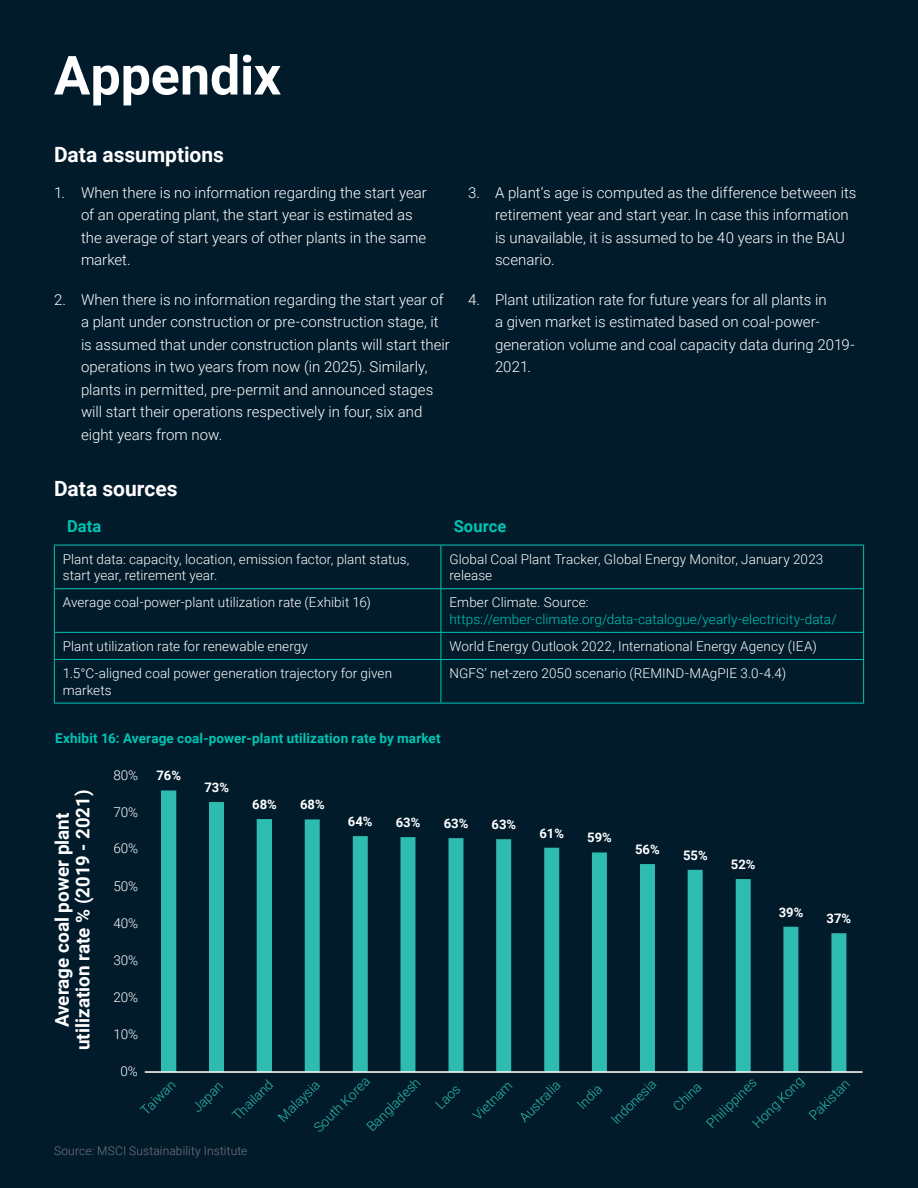
<style>
.page{position:relative;width:918px;height:1188px;background:#011b2b}
.page>*{position:absolute;margin:0;border:0;box-sizing:border-box;transform-origin:0 0}
.Main_Page_Title{font:700 54px "Roboto";letter-spacing:-.005em;color:#fff}
.Inner_Sub_Title{font:700 21px "Roboto";color:#fff}
.t1{font:700 18.9px/20.7px "Roboto";color:#fff;text-align:center}
.Footnote{font:700 16.5px "Roboto";letter-spacing:.005em;color:#00c4b3}
.t2{font:300 15px/22.5px "Roboto";color:#fff}
.Footnote-2{font:300 13.5px/16.5px "Roboto";letter-spacing:.005em;color:#fff}
.t3{font:300 13.5px "Roboto";color:#2dbcaf}
.Footnote-3{font:300 13.5px "Roboto";letter-spacing:.005em;color:#00c4b3}
.Chart_Title{font:700 13.5px "Roboto";letter-spacing:.01em;color:#00c4b3}
.t4{font:700 13.05px "Roboto";color:#fff}
.Footnote-4{font:300 12px "Roboto";letter-spacing:.01em;color:#73787c}
</style>
<div class="page">
<svg style="left:161px;top:790px;width:685px;height:281px"></svg>
<hr style="left:145px;top:1071px;width:718px;height:2px;background:#fff">
<hr style="left:54px;top:545px;width:387px;height:1px;background:#00c4b3">
<hr style="left:54px;top:545px;width:1px;height:43px;background:#00c4b3">
<hr style="left:441px;top:545px;width:423px;height:1px;background:#00c4b3">
<hr style="left:441px;top:545px;width:1px;height:43px;background:#00c4b3">
<hr style="left:863px;top:545px;width:1px;height:43px;background:#00c4b3">
<hr style="left:54px;top:588px;width:387px;height:1px;background:#00c4b3">
<hr style="left:54px;top:589px;width:1px;height:43px;background:#00c4b3">
<hr style="left:441px;top:588px;width:423px;height:1px;background:#00c4b3">
<hr style="left:441px;top:589px;width:1px;height:43px;background:#00c4b3">
<hr style="left:863px;top:589px;width:1px;height:43px;background:#00c4b3">
<hr style="left:54px;top:632px;width:387px;height:1px;background:#00c4b3">
<svg style="left:54px;top:633px;width:1px;height:26px"></svg>
<hr style="left:441px;top:632px;width:423px;height:1px;background:#00c4b3">
<svg style="left:441px;top:633px;width:1px;height:26px"></svg>
<svg style="left:863px;top:633px;width:1px;height:26px"></svg>
<hr style="left:54px;top:659px;width:387px;height:1px;background:#00c4b3">
<hr style="left:54px;top:660px;width:1px;height:43px;background:#00c4b3">
<hr style="left:441px;top:659px;width:423px;height:1px;background:#00c4b3">
<hr style="left:441px;top:660px;width:1px;height:43px;background:#00c4b3">
<hr style="left:863px;top:660px;width:1px;height:43px;background:#00c4b3">
<hr style="left:54px;top:703px;width:387px;height:1px;background:#00c4b3">
<hr style="left:441px;top:703px;width:423px;height:1px;background:#00c4b3">
<p class="Main_Page_Title" style="left:54px;top:37px;width:229px">Appendix</p>
<p class="Inner_Sub_Title" style="left:54px;top:140px;width:172px">Data assumptions</p>
<p class="t2" style="left:81px;top:181px;width:347px;text-indent:-27px">1. When there is no information regarding the start year of an operating plant, the start year is estimated as the average of start years of other plants in the same market.</p>
<p class="t2" style="left:81px;top:288px;width:370px;text-indent:-27px">2. When there is no information regarding the start year of a plant under construction or pre-construction stage, it is assumed that under construction plants will start their operations in two years from now (in 2025). Similarly, plants in permitted, pre-permit and announced stages will start their operations respectively in four, six and eight years from now.</p>
<p class="Inner_Sub_Title" style="left:54px;top:474px;width:125px">Data sources</p>
<p class="t2" style="left:495px;top:181px;width:363px;text-indent:-27px">3. A plant’s age is computed as the difference between its retirement year and start year. In case this information is unavailable, it is assumed to be 40 years in the BAU scenario.</p>
<p class="t2" style="left:495px;top:288px;width:361px;text-indent:-27px">4. Plant utilization rate for future years for all plants in<br>a given market is estimated based on coal-power&shy;generation volume and coal capacity data during 2019- 2021.</p>
<p class="Footnote" style="left:67px;top:515px;width:36px">Data</p>
<p class="Footnote" style="left:454px;top:515px;width:54px">Source</p>
<p class="Footnote-2" style="left:63px;top:550px;width:348px">Plant data: capacity, location, emission factor, plant status, start year, retirement year.</p>
<p class="Footnote-2" style="left:449px;top:550px;width:376px">Global Coal Plant Tracker, Global Energy Monitor, January 2023 release</p>
<p class="Footnote-2" style="left:63px;top:594px;width:310px">Average coal-power-plant utilization rate (Exhibit 16)</p>
<p class="Footnote-2" style="left:449px;top:594px;width:141px">Ember Climate. Source:</p>
<p class="Footnote-3" style="left:449px;top:610px;width:389px">https://ember-climate.org/data-catalogue/yearly-electricity-data/</p>
<p class="Footnote-2" style="left:63px;top:637px;width:247px">Plant utilization rate for renewable energy</p>
<p class="Footnote-2" style="left:449px;top:637px;width:369px">World Energy Outlook 2022, International Energy Agency (IEA)</p>
<p class="Footnote-2" style="left:63px;top:665px;width:331px">1.5°C-aligned coal power generation trajectory for given markets</p>
<p class="Footnote-2" style="left:449px;top:665px;width:338px">NGFS’ net-zero 2050 scenario (REMIND-MAgPIE 3.0-4.4)</p>
<p class="Chart_Title" style="left:55px;top:729px;width:387px">Exhibit 16: Average coal-power-plant utilization rate by market</p>
<p class="t1" style="left:51px;top:1050px;width:262px;rotate:-90deg">Average coal power plant utilization rate % (2019 - 2021)</p>
<p class="Footnote-2" style="left:113px;top:766px;width:26px">80%</p>
<p class="Footnote-2" style="left:113px;top:803px;width:26px">70%</p>
<p class="Footnote-2" style="left:113px;top:840px;width:26px">60%</p>
<p class="Footnote-2" style="left:113px;top:877px;width:26px">50%</p>
<p class="Footnote-2" style="left:113px;top:914px;width:26px">40%</p>
<p class="Footnote-2" style="left:113px;top:951px;width:26px">30%</p>
<p class="Footnote-2" style="left:113px;top:988px;width:26px">20%</p>
<p class="Footnote-2" style="left:113px;top:1025px;width:26px">10%</p>
<p class="t4" style="left:157px;top:767px;width:26px">76%</p>
<p class="t4" style="left:204px;top:778px;width:26px">73%</p>
<p class="t4" style="left:252px;top:795px;width:26px">68%</p>
<p class="t4" style="left:300px;top:796px;width:26px">68%</p>
<p class="t4" style="left:348px;top:812px;width:26px">64%</p>
<p class="t4" style="left:396px;top:813px;width:26px">63%</p>
<p class="t4" style="left:444px;top:814px;width:26px">63%</p>
<p class="t4" style="left:492px;top:815px;width:26px">63%</p>
<p class="t4" style="left:539px;top:824px;width:26px">61%</p>
<p class="t4" style="left:587px;top:829px;width:26px">59%</p>
<p class="t4" style="left:635px;top:840px;width:26px">56%</p>
<p class="t4" style="left:683px;top:846px;width:26px">55%</p>
<p class="t4" style="left:731px;top:855px;width:26px">52%</p>
<p class="t4" style="left:779px;top:903px;width:26px">39%</p>
<p class="t4" style="left:827px;top:909px;width:26px">37%</p>
<p class="Footnote-2" style="left:120px;top:1062px;width:19px">0%</p>
<p class="t3" style="left:362px;top:1122px;width:71px;rotate:-45deg">Bangladesh</p>
<p class="t3" style="left:431px;top:1100px;width:30px;rotate:-45deg">Laos</p>
<p class="t3" style="left:468px;top:1111px;width:51px;rotate:-45deg">Vietnam</p>
<p class="t3" style="left:515px;top:1113px;width:53px;rotate:-45deg">Australia</p>
<p class="t3" style="left:573px;top:1100px;width:30px;rotate:-45deg">India</p>
<p class="t3" style="left:607px;top:1115px;width:59px;rotate:-45deg">Indonesia</p>
<p class="t3" style="left:669px;top:1102px;width:35px;rotate:-45deg">China</p>
<p class="t3" style="left:702px;top:1119px;width:66px;rotate:-45deg">Philippines</p>
<p class="t3" style="left:309px;top:1123px;width:74px;rotate:-45deg">South Korea</p>
<p class="t3" style="left:748px;top:1119px;width:68px;rotate:-45deg">Hong Kong</p>
<p class="t3" style="left:805px;top:1110px;width:52px;rotate:-45deg">Pakistan</p>
<p class="t3" style="left:137px;top:1106px;width:44px;rotate:-45deg">Taiwan</p>
<p class="t3" style="left:188px;top:1103px;width:38px;rotate:-45deg">Japan</p>
<p class="t3" style="left:228px;top:1111px;width:52px;rotate:-45deg">Thailand</p>
<p class="t3" style="left:274px;top:1113px;width:54px;rotate:-45deg">Malaysia</p>
<p class="Footnote-4" style="left:54px;top:1142px;width:195px">Source: MSCI Sustainability Institute</p>
</div>
